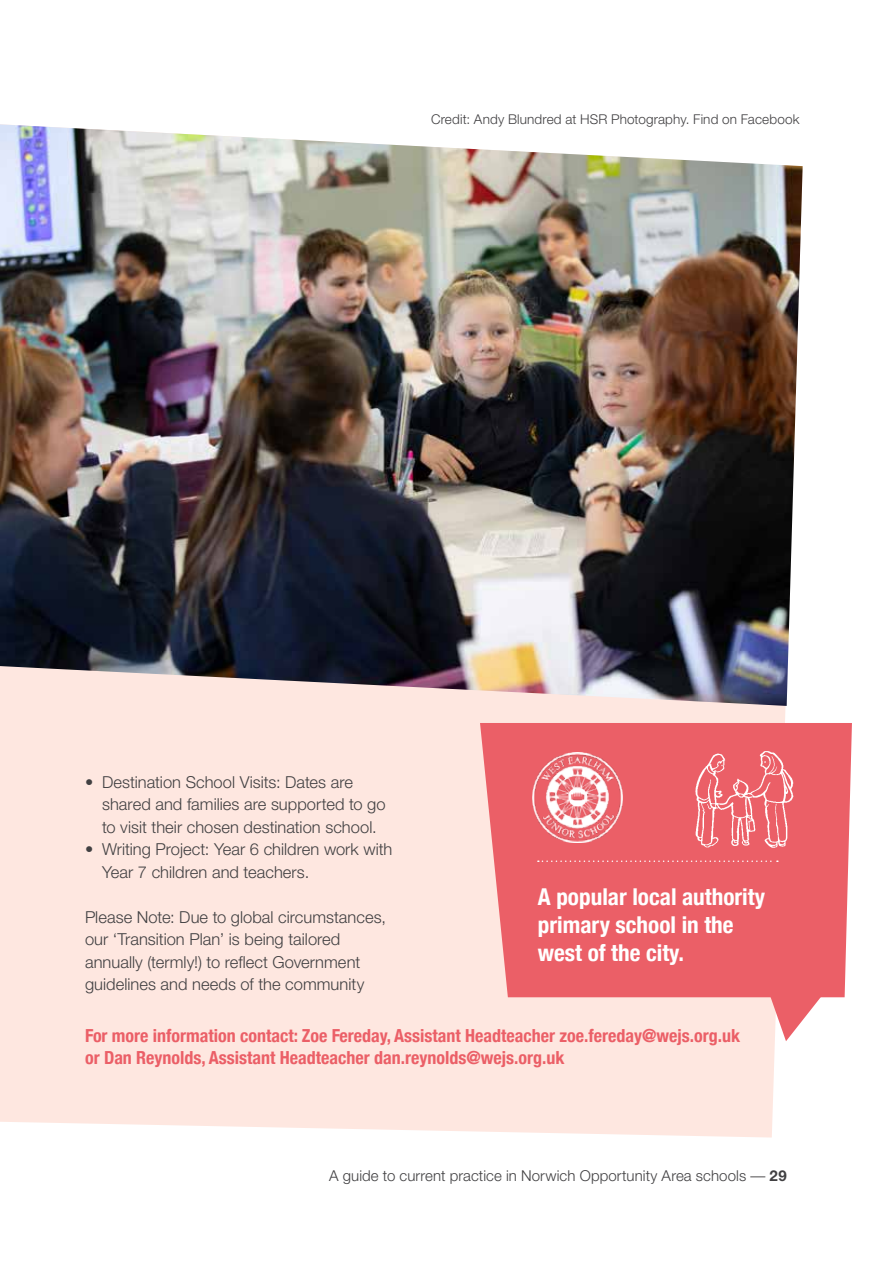
<style>
.page{position:relative;width:893px;height:1263px;background:#fff}
.page>*{position:absolute;margin:0;border:0;box-sizing:border-box;transform-origin:0 0}
.t1{font:700 condensed 23.25px/27.9px "Helvetica Neue";color:#fff}
.t2{font:700 condensed 18px/21.6px "Helvetica Neue";color:#eb5f67}
.t3{font:300 16.5px/22.5px "Helvetica Neue";color:#414042}
.t4{font:300 15px "Helvetica Neue";letter-spacing:.005em;color:#414042}
.t5{font:300 13.5px "Helvetica Neue";letter-spacing:.01em;color:#414042}
.s1{font-weight:700}
</style>
<div class="page">
<div style="left:0;top:706px;width:786px;height:431px;background:#fee7e0"></div>
<img style="left:0;top:124px;width:803px;height:582px">
<div style="left:480px;top:723px;width:372px;height:274px;background:#eb5f67"></div>
<svg style="left:765px;top:983px;width:67px;height:58px"></svg>
<img style="left:532px;top:752px;width:91px;height:90px">
<svg style="left:538px;top:860px;width:240px;height:2px"></svg>
<img style="left:678px;top:748px;width:118px;height:113px">
<p class="t5" style="left:431px;top:111px;width:370px">Credit: Andy Blundred at HSR Photography. Find on Facebook</p>
<p class="t3" style="left:102px;top:770px;width:285px;text-indent:-17px">• Destination School Visits: Dates are shared and families are supported to go to visit their chosen destination school.</p>
<p class="t3" style="left:102px;top:838px;width:292px;text-indent:-17px">• Writing Project: Year 6 children work with<br>Year 7 children and teachers.</p>
<p class="t3" style="left:85px;top:905px;width:303px">Please Note: Due to global circumstances, our ‘Transition Plan’ is being tailored annually (termly!) to reflect Government guidelines and needs of the community</p>
<h1 class="t1" style="left:538px;top:881px;width:229px">A popular local authority primary school in the west of the city.</h1>
<p class="t2" style="left:85px;top:1024px;width:656px">For more information contact: Zoe Fereday, Assistant Headteacher zoe.fereday@wejs.org.uk or Dan Reynolds, Assistant Headteacher dan.reynolds@wejs.org.uk</p>
<p class="t4" style="left:329px;top:1167px;width:459px">A guide to current practice in Norwich Opportunity Area schools — <span class="s1">29</span></p>
</div>
